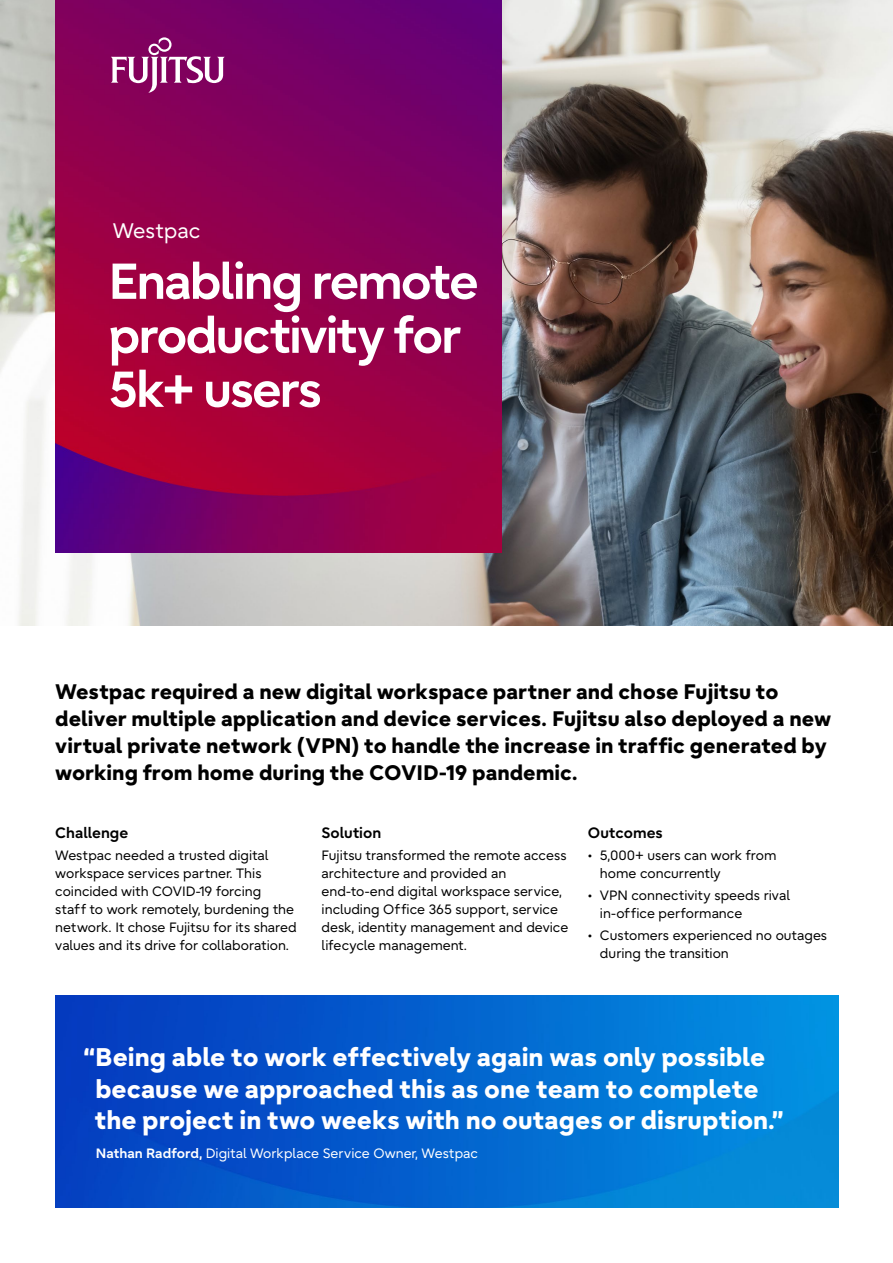
<style>
.page{position:relative;width:893px;height:1263px;background:#fff}
.page>*{position:absolute;margin:0;border:0;box-sizing:border-box;transform-origin:0 0}
.Main_heading_page_1{font:700 50.25px/54px "Fujitsu Infinity Pro";letter-spacing:-.04em;color:#fff}
.Quote_copy_page_2{font:800 25.5px/31.5px "Fujitsu Infinity Pro";color:#fff}
.Main_sub_heading_pag{font:800 21px/27px "Fujitsu Infinity Pro";color:#000}
.Body_copy_page_1{font:21px "Fujitsu Infinity Pro";color:#fff}
.Challenge_Solution_h{font:700 15px "Fujitsu Infinity Pro";color:#000}
.Challenge_copy{font:13.5px/18px "Fujitsu Infinity Pro";color:#000}
.Solution_copy{font:13.5px/18px "Fujitsu Infinity Pro";color:#000}
.Quote_name__title{font:13.5px "Fujitsu Infinity Pro";color:#fff}
.s1{font-weight:700}
</style>
<div class="page">
<img style="left:56px;top:995px;width:782px;height:213px">
<img style="left:0;top:0;width:893px;height:625px">
<img style="left:55px;top:0;width:447px;height:553px">
<svg style="left:111px;top:37px;width:114px;height:56px"></svg>
<p class="Body_copy_page_1" style="left:113px;top:217px;width:89px">Westpac</p>
<p class="Main_heading_page_1" style="left:108px;top:254px;width:372px">Enabling remote productivity for<br>5k+ users</p>
<p class="Main_sub_heading_pag" style="left:55px;top:678px;width:777px">Westpac required a new digital workspace partner and chose Fujitsu to deliver multiple application and device services. Fujitsu also deployed a new virtual private network (VPN) to handle the increase in traffic generated by working from home during the COVID-19 pandemic.</p>
<p class="Challenge_Solution_h" style="left:55px;top:822px;width:74px">Challenge</p>
<p class="Challenge_copy" style="left:55px;top:846px;width:243px">Westpac needed a trusted digital workspace services partner. This coincided with COVID-19 forcing<br>staf f to work remotely, burdening the network. It chose Fujitsu for its shared values and its drive for collaboration.</p>
<p class="Challenge_Solution_h" style="left:322px;top:822px;width:61px">Solution</p>
<p class="Challenge_copy" style="left:322px;top:846px;width:248px">Fujitsu transformed the remote access architecture and provided an end-to-end digital workspace service, including Of fice 365 support, service desk, identity management and device lifecycle management.</p>
<p class="Challenge_Solution_h" style="left:588px;top:822px;width:76px">Outcomes</p>
<p class="Solution_copy" style="left:600px;top:846px;width:178px;text-indent:-12px">• 5,000+ users can work from home concurrently</p>
<p class="Solution_copy" style="left:600px;top:886px;width:191px;text-indent:-12px">• VPN connectivity speeds rival in-of fice performance</p>
<p class="Solution_copy" style="left:600px;top:926px;width:229px;text-indent:-12px">• Customers experienced no outages during the transition</p>
<p class="Quote_copy_page_2" style="left:95px;top:1041px;width:691px;text-indent:-12px">“Being able to work effectively again was only possible because we approached this as one team to complete the project in two weeks with no outages or disruption.”</p>
<p class="Quote_name__title" style="left:96px;top:1145px;width:384px"><span class="s1">Nathan Radford,</span> Digital Workplace Service Owner, Westpac</p>
</div>
